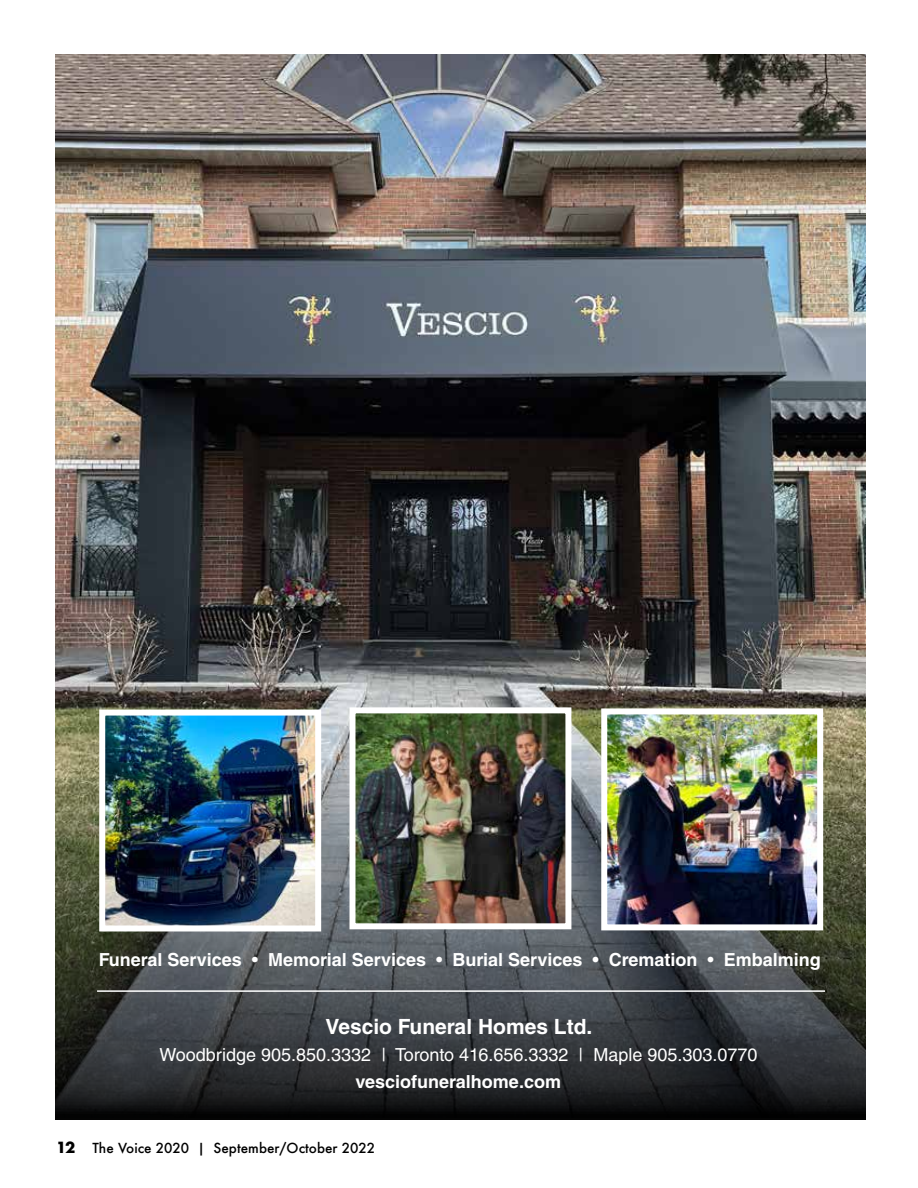
<style>
.page{position:relative;width:918px;height:1188px;background:#fff}
.page>*{position:absolute;margin:0;border:0;box-sizing:border-box;transform-origin:0 0}
.t1{font:700 21px "Helvetica LT Std";color:#fff}
.t2{font:700 18px "Helvetica LT Std";color:#fff}
.t3{font:18px "Helvetica LT Std";color:#fff}
.t4{font:500 13.5px "Futura";color:#000}
.s1{font-weight:400}
.s2{font-weight:700;font-size:15px}
</style>
<div class="page">
<img style="left:55px;top:54px;width:810px;height:1064px">
<svg style="left:56px;top:754px;width:810px;height:366px;background:#3f4242"></svg>
<hr style="left:97px;top:990px;width:728px;height:2px;background:#fff">
<img style="left:106px;top:717px;width:208px;height:208px">
<div style="left:99px;top:710px;width:222px;height:222px;border:6px solid #fff"></div>
<img style="left:357px;top:714px;width:207px;height:208px">
<div style="left:350px;top:707px;width:221px;height:222px;border:6px solid #fff"></div>
<img style="left:608px;top:715px;width:208px;height:208px">
<div style="left:601px;top:708px;width:222px;height:222px;border:6px solid #fff"></div>
<p class="t2" style="left:99px;top:948px;width:723px">Funeral Services <span class="s1">•</span> Memorial Services <span class="s1">•</span> Burial Services <span class="s1">•</span> Cremation <span class="s1">•</span> Embalming</p>
<p class="t1" style="left:325px;top:1013px;width:268px">Vescio Funeral Homes Ltd.</p>
<p class="t3" style="left:159px;top:1044px;width:599px">Woodbridge 905.850.3332 | Toronto 416.656.3332 | Maple 905.303.0770</p>
<p class="t2" style="left:356px;top:1070px;width:207px">vesciofuneralhome.com</p>
<p class="t4" style="left:56px;top:1139px;width:321px"><span class="s2">12</span> The Voice 2020 | September/October 2022</p>
</div>
